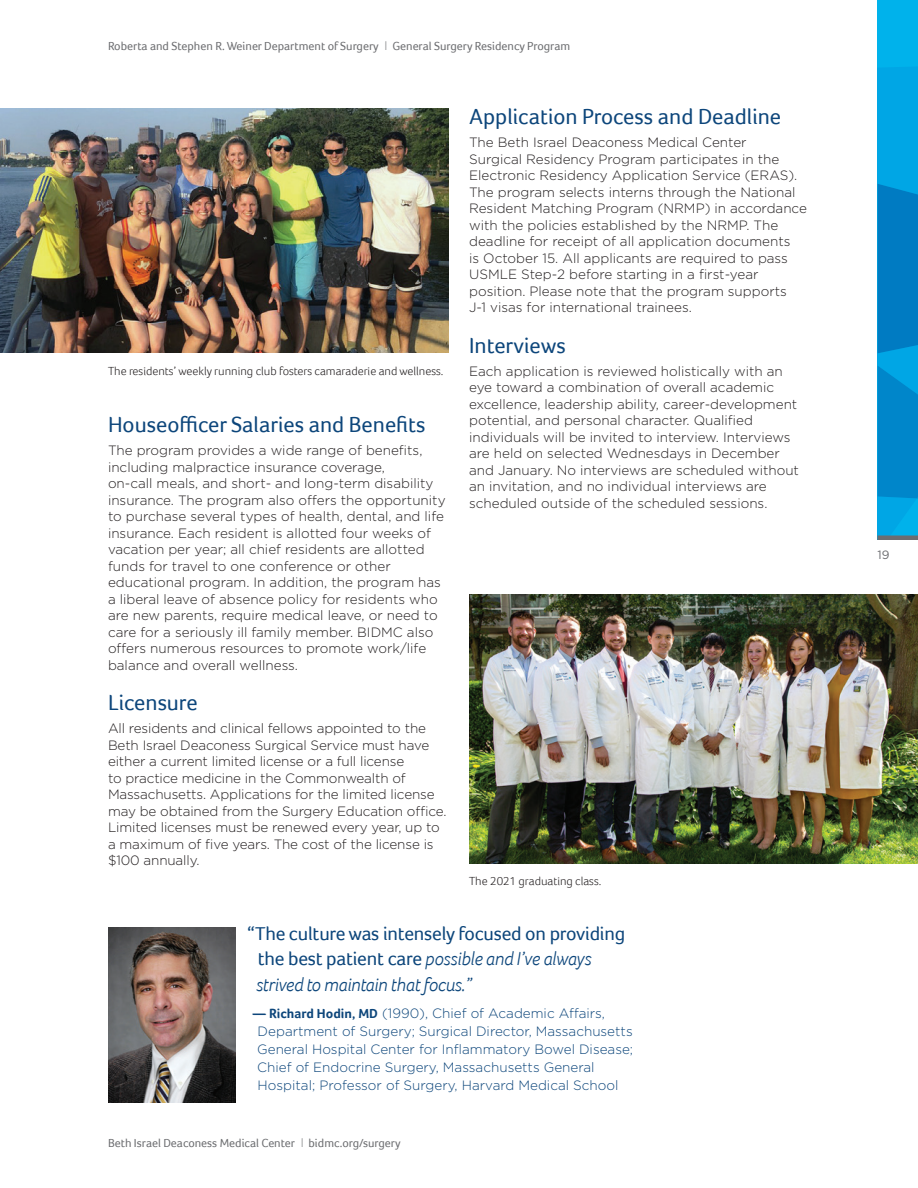
<style>
.page{position:relative;width:918px;height:1188px;background:#fff}
.page>*{position:absolute;margin:0;border:0;box-sizing:border-box;transform-origin:0 0}
.t1{font:22.5px "Foco";color:#0d467b}
.t2{font:19.5px/25.5px "Foco";letter-spacing:-.01em;color:#0d467b}
.t3{font:300 13.5px/16.5px "Gotham";color:#231f20}
.t4{font:300 13.5px/18px "Gotham";color:#0d467b}
.t5{font:12px "Foco";color:#6c6d70}
.t6{font:300 12px "Foco";color:#231f20}
.t7{font:12px "Gotham HTF";color:#6c6d70}
.s1{font-family:"Gotham";font-weight:300}
.s2{font-weight:300;font-style:italic}
.s3{font-family:"Foco";font-weight:700}
</style>
<div class="page">
<div style="left:878px;top:0;width:40px;height:539px;background:#00b2eb"></div>
<svg style="left:878px;top:67px;width:40px;height:469px"></svg>
<hr style="left:877px;top:536px;width:41px;height:4px;background:#6c6d70">
<img style="left:469px;top:594px;width:449px;height:270px">
<img style="left:0;top:108px;width:449px;height:244px">
<img style="left:108px;top:927px;width:127px;height:176px">
<p class="t5" style="left:108px;top:39px;width:464px">Roberta and Stephen R. Weiner Department of Surgery <span class="s1">l</span> General Surgery Residency Program</p>
<p class="t6" style="left:108px;top:363px;width:337px">The residents’ weekly running club fosters camaraderie and wellness.</p>
<h1 class="t1" style="left:108px;top:411px;width:319px">Houseofficer Salaries and Benefits</h1>
<p class="t3" style="left:108px;top:442px;width:339px">The program provides a wide range of benefits, including malpractice insurance coverage,<br>on-call meals, and short- and long-term disability insurance. The program also offers the opportunity to purchase several types of health, dental, and life insurance. Each resident is allotted four weeks of vacation per year; all chief residents are allotted funds for travel to one conference or other educational program. In addition, the program has a liberal leave of absence policy for residents who are new parents, require medical leave, or need to care for a seriously ill family member. BIDMC also offers numerous resources to promote work/life balance and overall wellness.</p>
<h1 class="t1" style="left:108px;top:690px;width:91px">Licensure</h1>
<p class="t3" style="left:108px;top:720px;width:340px">All residents and clinical fellows appointed to the Beth Israel Deaconess Surgical Service must have either a current limited license or a full license<br>to practice medicine in the Commonwealth of Massachusetts. Applications for the limited license may be obtained from the Surgery Education office.<br>Limited licenses must be renewed every year, up to a maximum of five years. The cost of the license is $100 annually.</p>
<h1 class="t1" style="left:469px;top:103px;width:314px">Application Process and Deadline</h1>
<p class="t3" style="left:469px;top:134px;width:339px">The Beth Israel Deaconess Medical Center<br>Surgical Residency Program participates in the Electronic Residency Application Service (ERAS).<br>The program selects interns through the National Resident Matching Program (NRMP) in accordance with the policies established by the NRMP. The deadline for receipt of all application documents<br>is October 15. All applicants are required to pass USMLE Step-2 before starting in a first-year position. Please note that the program supports J-1 visas for international trainees.</p>
<h1 class="t1" style="left:469px;top:332px;width:98px">Interviews</h1>
<p class="t3" style="left:469px;top:363px;width:331px">Each application is reviewed holistically with an eye toward a combination of overall academic excellence, leadership ability, career-development potential, and personal character. Qualified individuals will be invited to interview. Interviews are held on selected Wednesdays in December and January. No interviews are scheduled without an invitation, and no individual interviews are scheduled outside of the scheduled sessions.</p>
<p class="t6" style="left:469px;top:873px;width:134px">The 2021 graduating class.</p>
<h2 class="t2" style="left:256px;top:920px;width:371px;text-indent:-9px">“The culture was intensely focused on providing the best patient care <span class="s2">possible and I’ve always strived to maintain that focus.”</span></h2>
<p class="t4" style="left:257px;top:1004px;width:377px;text-indent:-5px"><span class="s3">— Richard Hodin, MD</span> (1990), Chief of Academic Affairs, Department of Surgery; Surgical Director, Massachusetts General Hospital Center for Inflammatory Bowel Disease; Chief of Endocrine Surgery, Massachusetts General Hospital; Professor of Surgery, Harvard Medical School</p>
<p class="t5" style="left:108px;top:1136px;width:294px">Beth Israel Deaconess Medical Center <span class="s1">l</span> bidmc.org/surgery</p>
<p class="t7" style="left:877px;top:548px;width:14px">19</p>
</div>
